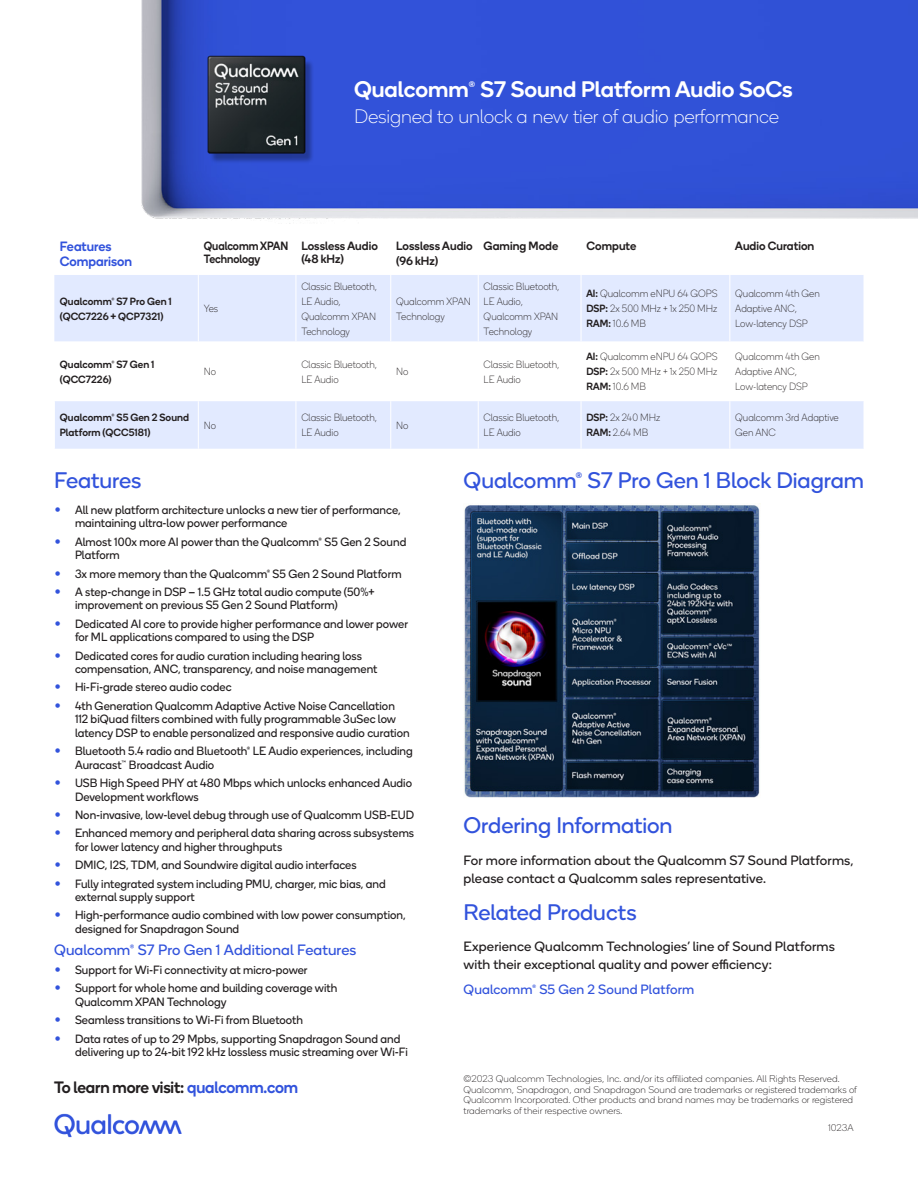
<style>
.page{position:relative;width:918px;height:1188px;background:#fff}
.page>*{position:absolute;margin:0;border:0;box-sizing:border-box;transform-origin:0 0}
.All_Subtitles_H2{font:22.5px "Qualcomm Next";letter-spacing:-.005em;color:#3253dc}
.Applications_Heading_H2{font:500 22.5px "Qualcomm Next";color:#fff}
.Applications_Names{font:100 19.5px "Qualcomm Next";letter-spacing:-.01em;color:#fff}
.CTA_w_URL{font:500 16.5px "Qualcomm Next";letter-spacing:-.01em;color:#231f20;scale:.96 1}
.All_Subtitles_H2-2{font:15px "Qualcomm Next";letter-spacing:.005em;color:#3253dc}
.Intro_Body_Copy{font:13.5px/18px "Qualcomm Next";letter-spacing:.01em;color:#231f20}
.Intro_Body_Copy-2{font:13.5px "Qualcomm Next";letter-spacing:.01em;color:#3253dc}
.Specifications_Category{font:500 13.5px "Qualcomm Next";color:#3253dc;scale:.96 1}
.t1{font:12px/13.5px "Qualcomm Next";letter-spacing:.005em;color:#231f20;scale:.95 1}
.Specifications_Category-2{font:500 12px/13.5px "Qualcomm Next";letter-spacing:.005em;color:#231f20;scale:.96 1}
.Specifications_Category-3{font:500 12px/13.5px "Qualcomm Next";letter-spacing:.005em;color:#231f20;scale:.9 1}
.Specifications_Name{font:100 10.5px/15px "Qualcomm Next";letter-spacing:-.005em;color:#231f20;scale:.93 1}
.Specifications_Category-4{font:500 10.5px/15px "Qualcomm Next";letter-spacing:.01em;color:#231f20;scale:.96 1}
.Copyright_Information{font:100 9.75px/10.5px "Qualcomm Next";color:#231f20}
.s1{font-weight:500}
.s2{font-size:21px;color:#3253dc}
.s3{color:#3253dc}
</style>
<div class="page">
<svg style="left:54px;top:275px;width:810px;height:174px;fill:#e2eaff"></svg>
<hr style="left:198px;top:275px;width:1px;height:66px;background:#fff">
<hr style="left:296px;top:275px;width:1px;height:66px;background:#fff">
<hr style="left:390px;top:275px;width:1px;height:66px;background:#fff">
<hr style="left:478px;top:275px;width:1px;height:66px;background:#fff">
<hr style="left:581px;top:275px;width:1px;height:66px;background:#fff">
<hr style="left:729px;top:275px;width:1px;height:66px;background:#fff">
<hr style="left:54px;top:401px;width:1px;height:48px;background:#fff">
<hr style="left:198px;top:401px;width:1px;height:48px;background:#fff">
<hr style="left:296px;top:401px;width:1px;height:48px;background:#fff">
<hr style="left:390px;top:401px;width:1px;height:48px;background:#fff">
<hr style="left:478px;top:401px;width:1px;height:48px;background:#fff">
<hr style="left:581px;top:401px;width:1px;height:48px;background:#fff">
<hr style="left:729px;top:401px;width:1px;height:48px;background:#fff">
<img style="left:141px;top:0;width:777px;height:221px">
<img style="left:54px;top:1113px;width:128px;height:25px">
<img style="left:198px;top:46px;width:124px;height:125px">
<img style="left:464px;top:505px;width:296px;height:293px">
<p class="Applications_Heading_H2" style="left:354px;top:74px;width:440px">Qualcomm® S7 Sound Platform Audio SoCs</p>
<p class="Applications_Names" style="left:354px;top:104px;width:427px">Designed to unlock a new tier of audio performance</p>
<p class="Specifications_Category" style="left:60px;top:237px;width:55px">Features</p>
<p class="Specifications_Category" style="left:60px;top:252px;width:77px">Comparison</p>
<p class="Specifications_Category-4" style="left:60px;top:293px;width:118px">Qualcomm® S7 Pro Gen 1</p>
<p class="Specifications_Category-4" style="left:60px;top:308px;width:109px">(QCC7226 + QCP7321)</p>
<p class="Specifications_Category-3" style="left:204px;top:238px;width:95px">Qualcomm XPAN<br>Technology</p>
<p class="Specifications_Category-2" style="left:301px;top:238px;width:81px">Lossless Audio (48 kHz)</p>
<p class="Specifications_Category-2" style="left:396px;top:238px;width:81px;line-height:15px">Lossless Audio (96 kHz)</p>
<p class="Specifications_Category-2" style="left:484px;top:238px;width:79px">Gaming Mode</p>
<p class="Specifications_Category-2" style="left:586px;top:238px;width:54px">Compute</p>
<p class="Specifications_Category-2" style="left:735px;top:238px;width:84px">Audio Curation</p>
<p class="Specifications_Name" style="left:204px;top:301px;width:17px">Yes</p>
<p class="Specifications_Name" style="left:301px;top:279px;width:83px">Classic Bluetooth,<br>LE Audio,<br>Qualcomm XPAN<br>Technology</p>
<p class="Specifications_Name" style="left:396px;top:294px;width:82px">Qualcomm XPAN<br>Technology</p>
<p class="Specifications_Name" style="left:484px;top:279px;width:83px">Classic Bluetooth,<br>LE Audio,<br>Qualcomm XPAN<br>Technology</p>
<p class="Specifications_Name" style="left:586px;top:286px;width:143px"><span class="s1">AI:</span> Qualcomm eNPU 64 GOPS</p>
<p class="Specifications_Name" style="left:586px;top:301px;width:142px"><span class="s1">DSP:</span> 2x 500 MHz + 1x 250 MHz</p>
<p class="Specifications_Name" style="left:586px;top:316px;width:66px"><span class="s1">RAM:</span> 10.6 MB</p>
<p class="Specifications_Name" style="left:735px;top:286px;width:92px">Qualcomm 4th Gen<br>Adaptive ANC,<br>Low-latency DSP</p>
<p class="Specifications_Category-4" style="left:60px;top:356px;width:100px">Qualcomm® S7 Gen 1 (QCC7226)</p>
<p class="Specifications_Name" style="left:204px;top:364px;width:15px">No</p>
<p class="Specifications_Name" style="left:301px;top:357px;width:83px">Classic Bluetooth,<br>LE Audio</p>
<p class="Specifications_Name" style="left:396px;top:364px;width:15px">No</p>
<p class="Specifications_Name" style="left:484px;top:357px;width:83px">Classic Bluetooth,<br>LE Audio</p>
<p class="Specifications_Name" style="left:586px;top:349px;width:143px"><span class="s1">AI:</span> Qualcomm eNPU 64 GOPS</p>
<p class="Specifications_Name" style="left:586px;top:364px;width:142px"><span class="s1">DSP:</span> 2x 500 MHz + 1x 250 MHz</p>
<p class="Specifications_Name" style="left:586px;top:379px;width:66px"><span class="s1">RAM:</span> 10.6 MB</p>
<p class="Specifications_Category-4" style="left:60px;top:410px;width:136px">Qualcomm® S5 Gen 2 Sound<br>Platform (QCC5181)</p>
<p class="Specifications_Name" style="left:204px;top:418px;width:15px">No</p>
<p class="Specifications_Name" style="left:301px;top:410px;width:83px">Classic Bluetooth,<br>LE Audio</p>
<p class="Specifications_Name" style="left:396px;top:418px;width:15px">No</p>
<p class="Specifications_Name" style="left:484px;top:410px;width:83px">Classic Bluetooth,<br>LE Audio</p>
<p class="Specifications_Name" style="left:586px;top:410px;width:81px"><span class="s1">DSP:</span> 2x 240 MHz</p>
<p class="Specifications_Name" style="left:586px;top:425px;width:68px"><span class="s1">RAM:</span> 2.64 MB</p>
<p class="Specifications_Name" style="left:735px;top:349px;width:92px">Qualcomm 4th Gen<br>Adaptive ANC,<br>Low-latency DSP</p>
<p class="Specifications_Name" style="left:735px;top:410px;width:113px">Qualcomm 3rd Adaptive<br>Gen ANC</p>
<p class="All_Subtitles_H2" style="left:54px;top:466px;width:89px">Features</p>
<p class="t1" style="left:75px;top:503px;width:344px;text-indent:-21px"><span class="s2">•</span> All new platform architecture unlocks a new tier of performance, maintaining ultra-low power performance</p>
<p class="t1" style="left:75px;top:534px;width:350px;text-indent:-21px"><span class="s2">•</span> Almost 100x more AI power than the Qualcomm® S5 Gen 2 Sound<br>Platform</p>
<p class="t1" style="left:54px;top:566px;width:367px"><span class="s2">•</span> 3x more memory than the Qualcomm® S5 Gen 2 Sound Platform</p>
<p class="t1" style="left:75px;top:585px;width:317px;text-indent:-21px"><span class="s2">•</span> A step-change in DSP – 1.5 GHz total audio compute (50%+ improvement on previous S5 Gen 2 Sound Platform)</p>
<p class="t1" style="left:75px;top:617px;width:352px;text-indent:-21px"><span class="s2">•</span> Dedicated AI core to provide higher performance and lower power for ML applications compared to using the DSP</p>
<p class="t1" style="left:75px;top:648px;width:320px;text-indent:-21px"><span class="s2">•</span> Dedicated cores for audio curation including hearing loss compensation, ANC, transparency, and noise management</p>
<p class="t1" style="left:54px;top:680px;width:189px"><span class="s2">•</span> Hi-Fi-grade stereo audio codec</p>
<p class="t1" style="left:75px;top:699px;width:354px;text-indent:-21px"><span class="s2">•</span> 4th Generation Qualcomm Adaptive Active Noise Cancellation<br>112 biQuad filters combined with fully programmable 3uSec low latency DSP to enable personalized and responsive audio curation</p>
<p class="t1" style="left:75px;top:744px;width:357px;text-indent:-21px"><span class="s2">•</span> Bluetooth 5.4 radio and Bluetooth® LE Audio experiences, including<br>Auracast™ Broadcast Audio</p>
<p class="t1" style="left:75px;top:776px;width:356px;text-indent:-21px"><span class="s2">•</span> USB High Speed PHY at 480 Mbps which unlocks enhanced Audio<br>Development workflows</p>
<p class="t1" style="left:54px;top:808px;width:381px"><span class="s2">•</span> Non-invasive, low-level debug through use of Qualcomm USB-EUD</p>
<p class="t1" style="left:75px;top:826px;width:358px;text-indent:-21px"><span class="s2">•</span> Enhanced memory and peripheral data sharing across subsystems for lower latency and higher throughputs</p>
<p class="t1" style="left:54px;top:858px;width:320px"><span class="s2">•</span> DMIC, I2S, TDM, and Soundwire digital audio interfaces</p>
<p class="t1" style="left:75px;top:876px;width:329px;text-indent:-21px"><span class="s2">•</span> Fully integrated system including PMU, charger, mic bias, and external supply support</p>
<p class="t1" style="left:75px;top:908px;width:350px;text-indent:-21px"><span class="s2">•</span> High-performance audio combined with low power consumption, designed for Snapdragon Sound</p>
<p class="All_Subtitles_H2-2" style="left:54px;top:940px;width:304px">Qualcomm® S7 Pro Gen 1 Additional Features</p>
<p class="t1" style="left:54px;top:963px;width:268px"><span class="s2">•</span> Support for Wi-Fi connectivity at micro-power</p>
<p class="t1" style="left:75px;top:981px;width:278px;text-indent:-21px"><span class="s2">•</span> Support for whole home and building coverage with<br>Qualcomm XPAN Technology</p>
<p class="t1" style="left:54px;top:1013px;width:264px"><span class="s2">•</span> Seamless transitions to Wi-Fi from Bluetooth</p>
<p class="t1" style="left:75px;top:1031px;width:352px;text-indent:-21px"><span class="s2">•</span> Data rates of up to 29 Mpbs, supporting Snapdragon Sound and delivering up to 24-bit 192 kHz lossless music streaming over Wi-Fi</p>
<p class="CTA_w_URL" style="left:54px;top:1076px;width:256px">To learn more visit: <span class="s3">qualcomm.com</span></p>
<p class="All_Subtitles_H2" style="left:464px;top:466px;width:402px">Qualcomm® S7 Pro Gen 1 Block Diagram</p>
<p class="All_Subtitles_H2" style="left:464px;top:811px;width:211px">Ordering Information</p>
<p class="Intro_Body_Copy" style="left:464px;top:851px;width:392px">For more information about the Qualcomm S7 Sound Platforms, please contact a Qualcomm sales representative.</p>
<p class="All_Subtitles_H2" style="left:464px;top:897px;width:175px">Related Products</p>
<p class="Intro_Body_Copy" style="left:464px;top:937px;width:373px">Experience Qualcomm Technologies' line of Sound Platforms with their exceptional quality and power efficiency:</p>
<p class="Intro_Body_Copy-2" style="left:464px;top:981px;width:232px">Qualcomm® S5 Gen 2 Sound Platform</p>
<p class="Copyright_Information" style="left:464px;top:1073px;width:395px">©2023 Qualcomm Technologies, Inc. and/or its affiliated companies. All Rights Reserved.<br>Qualcomm, Snapdragon, and Snapdragon Sound are trademarks or registered trademarks of Qualcomm Incorporated. Other products and brand names may be trademarks or registered trademarks of their respective owners.</p>
<p class="Copyright_Information" style="left:828px;top:1122px;width:27px">1023A</p>
</div>
